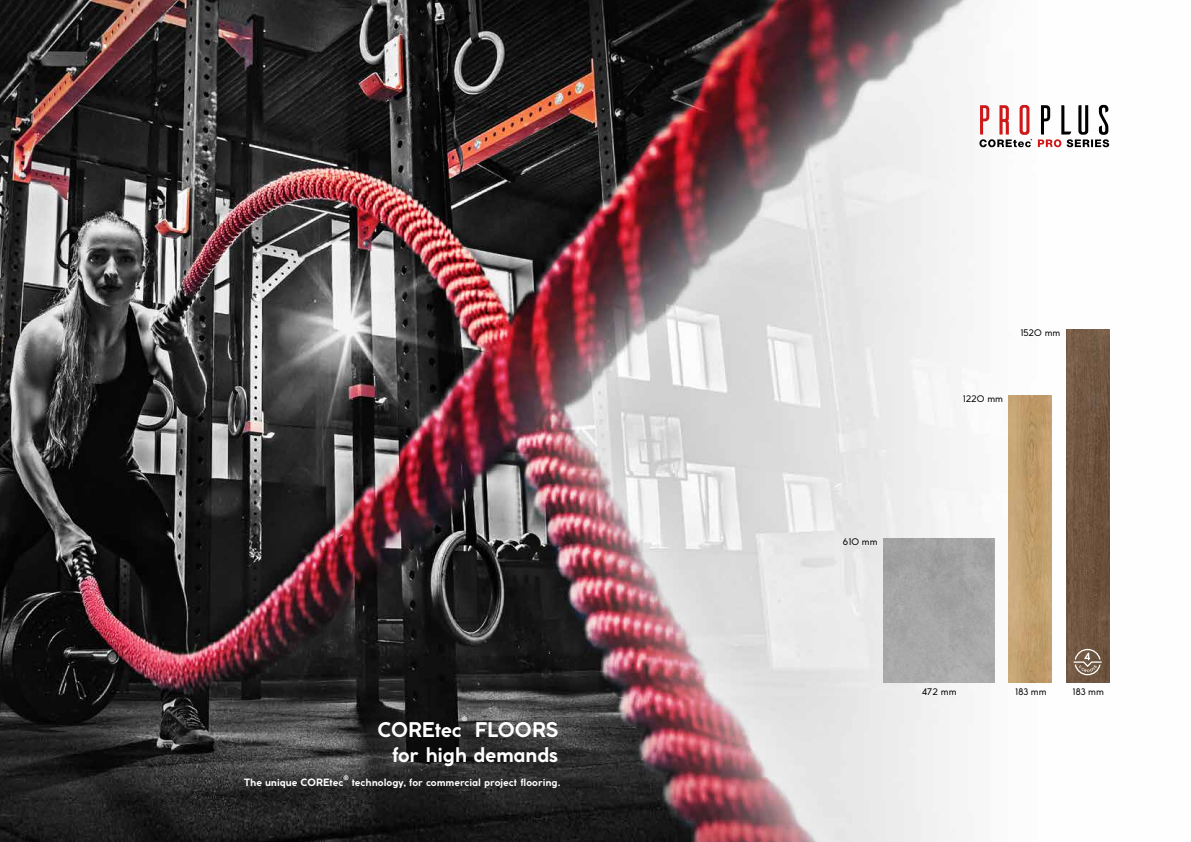
<style>
.page{position:relative;width:1191px;height:842px;background:#fff}
.page>*{position:absolute;margin:0;border:0;box-sizing:border-box;transform-origin:0 0}
.t1{font:700 20px/25px "Coco Gothic";letter-spacing:-.01em;color:#fff;text-align:right}
.t2{font:700 10px "Coco Gothic";letter-spacing:-.005em;color:#fff}
.t3{font:9px "Coco Gothic";color:#000}
.t4{font:700 5.8px "Coco Gothic";color:#fff}
</style>
<div class="page">
<img style="left:0;top:0;width:1110px;height:842px">
<img style="left:1066px;top:329px;width:43px;height:353px">
<img style="left:1008px;top:395px;width:43px;height:287px">
<img style="left:883px;top:539px;width:111px;height:143px">
<svg style="left:1038px;top:105px;width:71px;height:42px"></svg>
<svg style="left:979px;top:105px;width:53px;height:42px"></svg>
<svg style="left:1073px;top:649px;width:28px;height:26px"></svg>
<p class="t4" style="left:462px;top:714px;width:7px">®</p>
<h1 class="t1" style="left:392px;top:717px;width:168px">FLOORS<br>for high demands</h1>
<h1 class="t1" style="left:377px;top:717px;width:86px">COREtec</h1>
<p class="t4" style="left:343px;top:774px;width:7px">®</p>
<p class="t2" style="left:244px;top:775px;width:101px">The unique COREtec</p>
<p class="t2" style="left:352px;top:775px;width:210px">technology, for commercial project flooring.</p>
<p class="t3" style="left:843px;top:535px;width:36px">610 mm</p>
<p class="t3" style="left:1020px;top:326px;width:41px">1520 mm</p>
<p class="t3" style="left:962px;top:392px;width:42px">1220 mm</p>
<p class="t3" style="left:921px;top:685px;width:36px">472 mm</p>
<p class="t3" style="left:1015px;top:685px;width:33px">183 mm</p>
<p class="t3" style="left:1072px;top:685px;width:33px">183 mm</p>
</div>
